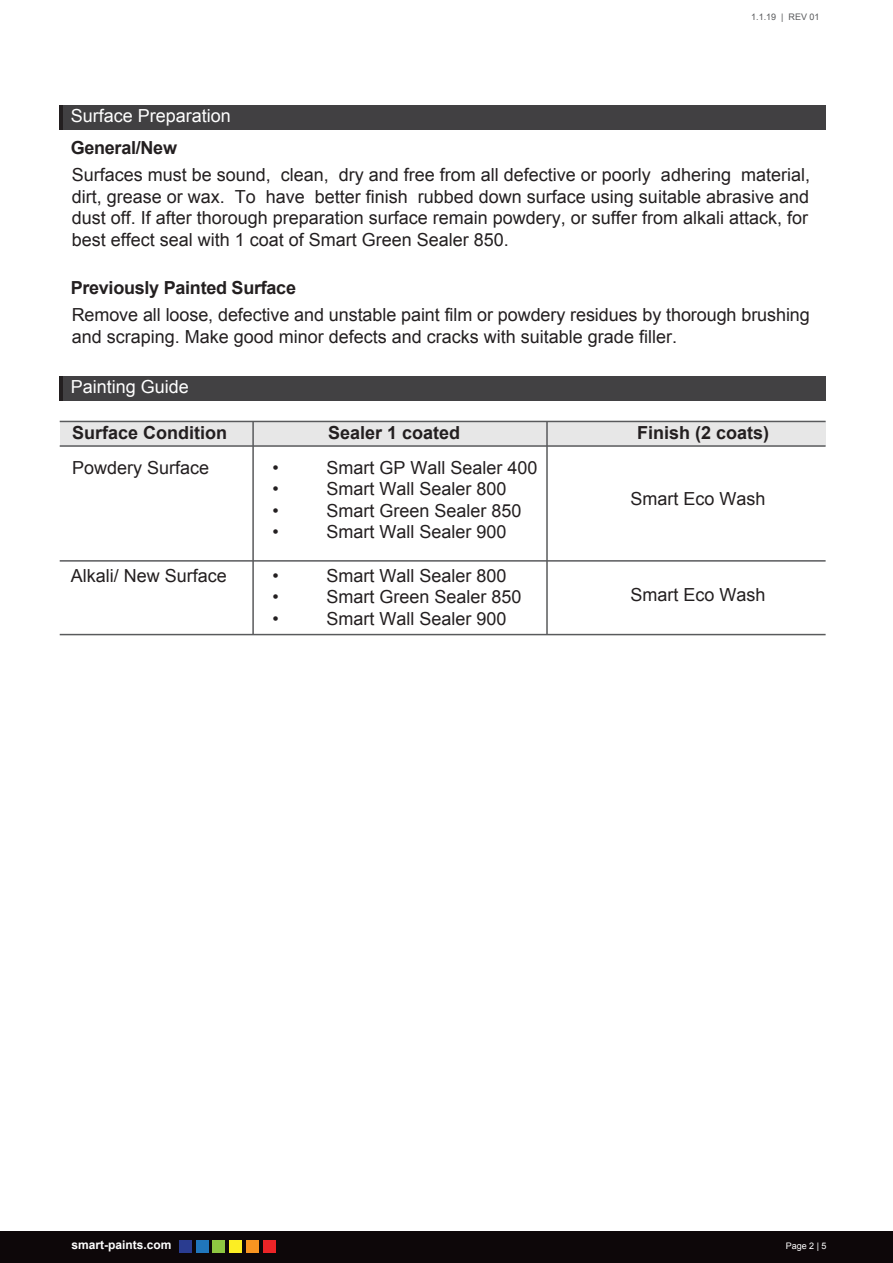
<style>
.page{position:relative;width:893px;height:1263px;background:#fff}
.page>*{position:absolute;margin:0;border:0;box-sizing:border-box;transform-origin:0 0}
.t1{font:18px/21.6px "Arial";color:#231f20;text-align:justify}
.t2{font:700 18px "Arial";color:#231f20}
.t3{font:18px "Arial";color:#fff}
.t4{font:700 12px "Arial";color:#fff}
.t5{font:9px "Arial";color:#58595b}
.t6{font:9px "Arial";color:#fff}
</style>
<div class="page">
<div style="left:59px;top:105px;width:767px;height:24px;background:#414042"></div>
<hr style="left:59px;top:105px;width:4px;height:24px;background:#231f20">
<div style="left:60px;top:421px;width:766px;height:25px;background:#e7e7e7"></div>
<hr style="left:60px;top:421px;width:766px;height:1px;background:#595a5c">
<hr style="left:252px;top:421px;width:2px;height:213px;background:#595a5c">
<hr style="left:546px;top:421px;width:2px;height:213px;background:#595a5c">
<hr style="left:60px;top:445px;width:766px;height:2px;background:#595a5c">
<hr style="left:60px;top:634px;width:766px;height:1px;background:#595a5c">
<hr style="left:60px;top:560px;width:766px;height:2px;background:#595a5c">
<div style="left:59px;top:376px;width:767px;height:24px;background:#424143"></div>
<hr style="left:59px;top:376px;width:4px;height:24px;background:#231f20">
<div style="left:0;top:1232px;width:893px;height:31px;background:#0d0709"></div>
<div style="left:179px;top:1239px;width:13px;height:13px;background:#2a3c90"></div>
<div style="left:196px;top:1239px;width:13px;height:13px;background:#2076bc"></div>
<div style="left:213px;top:1239px;width:12px;height:13px;background:#8ec641"></div>
<div style="left:229px;top:1239px;width:13px;height:13px;background:#fcee23"></div>
<div style="left:246px;top:1239px;width:13px;height:13px;background:#f89521"></div>
<div style="left:263px;top:1239px;width:13px;height:13px;background:#ec2427"></div>
<p class="t3" style="left:71px;top:104px;width:162px">Surface Preparation</p>
<p class="t2" style="left:71px;top:136px;width:108px">General/New</p>
<p class="t5" style="left:751px;top:11px;width:70px">1.1.19 | REV 01</p>
<p class="t1" style="left:72px;top:164px;width:740px">Surfaces must be sound, clean, dry and free from all defective or poorly adhering material, dirt, grease or wax. To have better finish rubbed down surface using suitable abrasive and dust off. If after thorough preparation surface remain powdery, or suffer from alkali attack, for best effect seal with 1 coat of Smart Green Sealer 850.</p>
<p class="t2" style="left:71px;top:276px;width:227px">Previously Painted Surface</p>
<p class="t1" style="left:72px;top:304px;width:740px">Remove all loose, defective and unstable paint film or powdery residues by thorough brushing and scraping. Make good minor defects and cracks with suitable grade filler.</p>
<p class="t3" style="left:71px;top:375px;width:120px">Painting Guide</p>
<p class="t2" style="left:72px;top:421px;width:157px">Surface Condition</p>
<p class="t2" style="left:328px;top:421px;width:134px">Sealer 1 coated</p>
<p class="t2" style="left:637px;top:421px;width:134px">Finish (2 coats)</p>
<p class="t1" style="left:72px;top:457px;width:139px">Powdery Surface</p>
<p class="t1" style="left:272px;top:457px;width:8px">•</p>
<p class="t1" style="left:326px;top:457px;width:213px">Smart GP Wall Sealer 400</p>
<p class="t1" style="left:272px;top:478px;width:8px">•</p>
<p class="t1" style="left:326px;top:478px;width:182px">Smart Wall Sealer 800</p>
<p class="t1" style="left:272px;top:500px;width:8px">•</p>
<p class="t1" style="left:326px;top:500px;width:197px">Smart Green Sealer 850</p>
<p class="t1" style="left:272px;top:521px;width:8px">•</p>
<p class="t1" style="left:326px;top:521px;width:182px">Smart Wall Sealer 900</p>
<p class="t1" style="left:71px;top:565px;width:158px">Alkali/ New Surface</p>
<p class="t1" style="left:272px;top:565px;width:8px">•</p>
<p class="t1" style="left:326px;top:565px;width:182px">Smart Wall Sealer 800</p>
<p class="t1" style="left:272px;top:586px;width:8px">•</p>
<p class="t1" style="left:326px;top:586px;width:197px">Smart Green Sealer 850</p>
<p class="t1" style="left:272px;top:608px;width:8px">•</p>
<p class="t1" style="left:326px;top:608px;width:182px">Smart Wall Sealer 900</p>
<p class="t1" style="left:631px;top:488px;width:137px">Smart Eco Wash</p>
<p class="t1" style="left:631px;top:584px;width:137px">Smart Eco Wash</p>
<p class="t4" style="left:72px;top:1237px;width:102px">smart-paints.com</p>
<p class="t6" style="left:786px;top:1240px;width:42px">Page 2 | 5</p>
</div>
